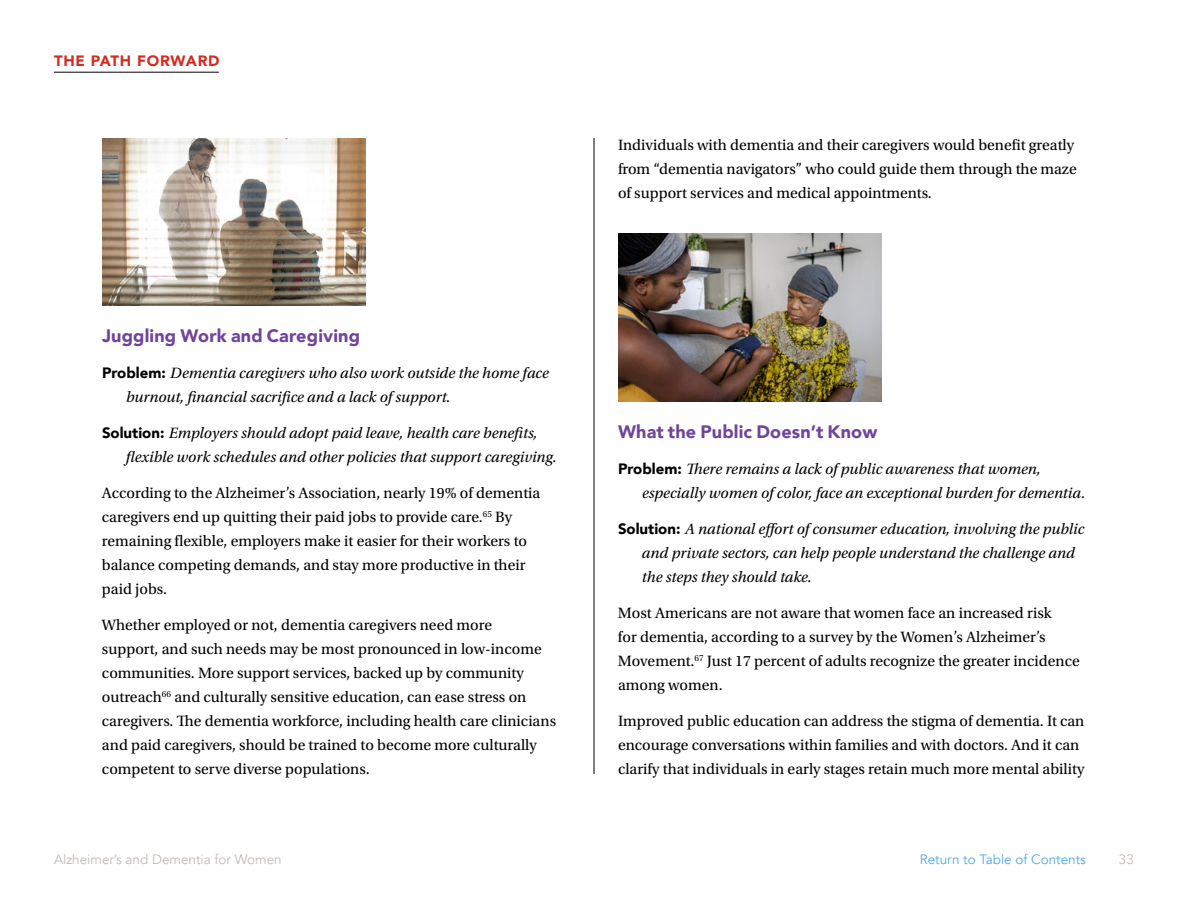
<style>
.page{position:relative;width:1188px;height:918px;background:#fff}
.page>*{position:absolute;margin:0;border:0;box-sizing:border-box;transform-origin:0 0}
.t1{font:900 18px "Avenir";letter-spacing:.01em;color:#6f459b}
.t2{font:15.75px/24px "Utopia Std";color:#000}
.t3{font:italic 15.75px/24px "Utopia Std";color:#000}
.t4{font:900 15px "Avenir";letter-spacing:.05em;color:#d52b1e}
.t5{font:13.5px "Avenir";color:#c1bbb7}
.t6{font:13.5px "Avenir";color:#51aae2}
.s1{font-family:"Avenir";font-weight:900;font-style:normal;font-size:15px}
</style>
<div class="page">
<hr style="left:594px;top:138px;width:1px;height:636px;background:#000">
<hr style="left:54px;top:72px;width:165px;height:1px;background:#000">
<img style="left:618px;top:234px;width:264px;height:168px">
<img style="left:102px;top:138px;width:264px;height:168px">
<p class="t4" style="left:54px;top:48px;width:167px">THE PATH FORWARD</p>
<p class="t1" style="left:102px;top:320px;width:260px">Juggling Work and Caregiving</p>
<p class="t3" style="left:126px;top:361px;width:424px;text-indent:-24px"><span class="s1">Problem:</span> Dementia caregivers who also work outside the home face burnout, financial sacrifice and a lack of support.</p>
<p class="t3" style="left:126px;top:421px;width:432px;text-indent:-24px"><span class="s1">Solution:</span> Employers should adopt paid leave, health care benefits, flexible work schedules and other policies that support caregiving.</p>
<p class="t2" style="left:102px;top:481px;width:440px">According to the Alzheimer’s Association, nearly 19% of dementia caregivers end up quitting their paid jobs to provide care.<sup>65</sup> By remaining flexible, employers make it easier for their workers to balance competing demands, and stay more productive in their paid jobs.</p>
<p class="t2" style="left:102px;top:613px;width:456px">Whether employed or not, dementia caregivers need more<br>support, and such needs may be most pronounced in low-income communities. More support services, backed up by community outreach<sup>66</sup> and culturally sensitive education, can ease stress on caregivers. The dementia workforce, including health care clinicians and paid caregivers, should be trained to become more culturally competent to serve diverse populations.</p>
<p class="t2" style="left:618px;top:133px;width:460px">Individuals with dementia and their caregivers would benefit greatly from “dementia navigators” who could guide them through the maze of support services and medical appointments.</p>
<p class="t1" style="left:618px;top:416px;width:261px">What the Public Doesn’t Know</p>
<p class="t3" style="left:642px;top:457px;width:445px;text-indent:-24px"><span class="s1">Problem:</span> There remains a lack of public awareness that women, especially women of color, face an exceptional burden for dementia.</p>
<p class="t3" style="left:642px;top:517px;width:444px;text-indent:-24px"><span class="s1">Solution:</span> A national effort of consumer education, involving the public and private sectors, can help people understand the challenge and the steps they should take.</p>
<p class="t2" style="left:618px;top:601px;width:463px">Most Americans are not aware that women face an increased risk<br>for dementia, according to a survey by the Women’s Alzheimer’s Movement.<sup>67</sup> Just 17 percent of adults recognize the greater incidence among women.</p>
<p class="t2" style="left:618px;top:709px;width:468px">Improved public education can address the stigma of dementia. It can encourage conversations within families and with doctors. And it can clarify that individuals in early stages retain much more mental ability</p>
<p class="t5" style="left:54px;top:851px;width:229px">Alzheimer’s and Dementia for Women</p>
<p class="t6" style="left:920px;top:851px;width:168px">Return to Table of Contents</p>
<p class="t5" style="left:1119px;top:851px;width:17px">33</p>
</div>
